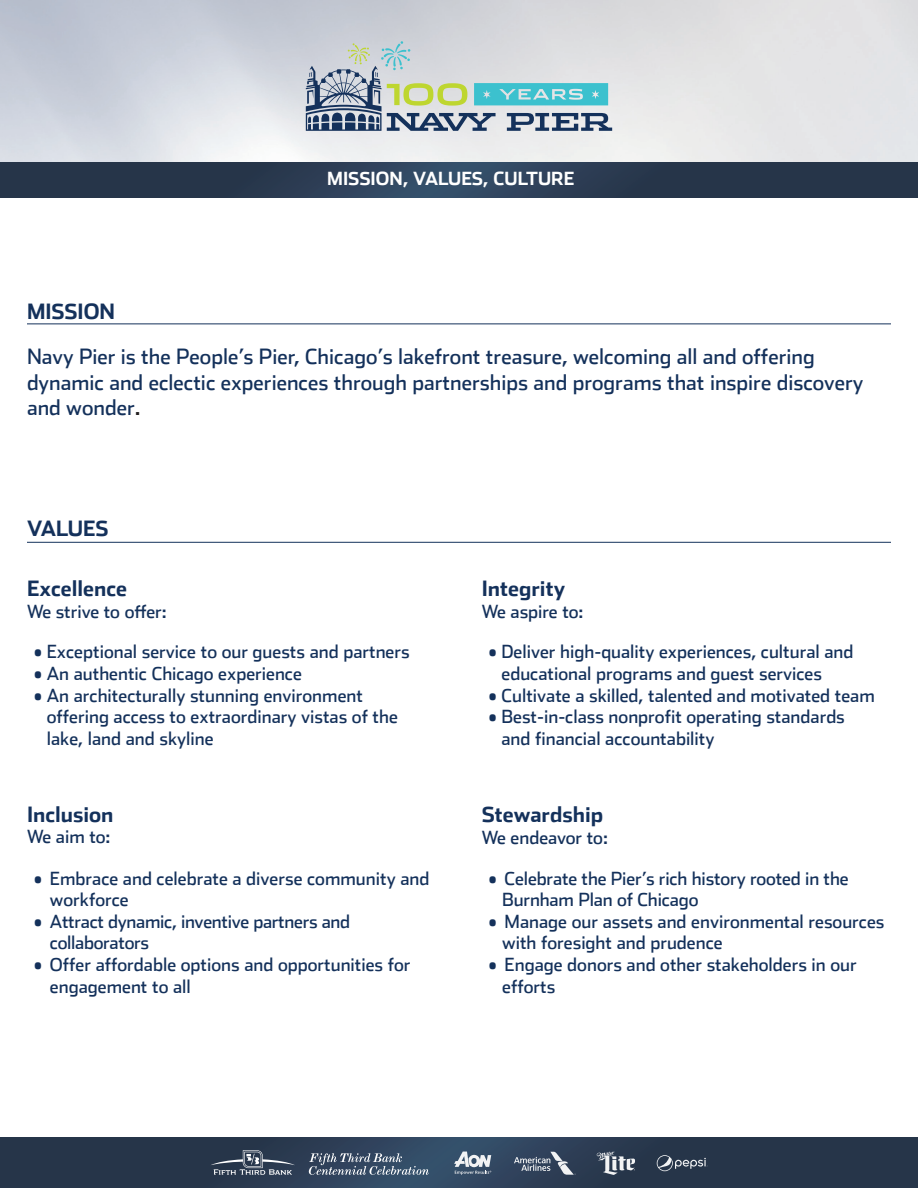
<style>
.page{position:relative;width:918px;height:1188px;background:#fff}
.page>*{position:absolute;margin:0;border:0;box-sizing:border-box;transform-origin:0 0}
.t1{font:21px/25.2px "Stainless";color:#14315b}
.t2{font:700 21px "Stainless";color:#14315b}
.t3{font:18px/21.6px "Stainless";color:#14315b}
.t4{font:700 18px "Stainless";color:#fff}
.s1{color:#231f20}
</style>
<div class="page">
<hr style="left:27px;top:324px;width:864px;height:1px;background:#14315b">
<hr style="left:27px;top:542px;width:864px;height:1px;background:#14315b">
<img style="left:0;top:0;width:918px;height:198px">
<img style="left:0;top:1137px;width:918px;height:51px">
<svg style="left:210px;top:1150px;width:85px;height:25px;background:#4e5b6c"></svg>
<svg style="left:309px;top:1153px;width:120px;height:22px;background:#596b80"></svg>
<svg style="left:514px;top:1152px;width:62px;height:23px"></svg>
<svg style="left:454px;top:1152px;width:37px;height:23px"></svg>
<svg style="left:597px;top:1152px;width:38px;height:23px"></svg>
<svg style="left:657px;top:1155px;width:51px;height:16px"></svg>
<svg style="left:306px;top:41px;width:306px;height:90px;background:#adc0c5"></svg>
<p class="t4" style="left:327px;top:168px;width:249px">MISSION, VALUES, CULTURE</p>
<p class="t2" style="left:27px;top:298px;width:90px">MISSION</p>
<p class="t1" style="left:27px;top:344px;width:838px">Navy Pier is the People’s Pier, Chicago’s lakefront treasure, welcoming all and offering dynamic and eclectic experiences through partnerships and programs that inspire discovery and wonder<span class="s1">.</span></p>
<p class="t2" style="left:27px;top:516px;width:83px">VALUES</p>
<p class="t2" style="left:27px;top:575px;width:102px">Excellence</p>
<p class="t3" style="left:27px;top:600px;width:141px">We strive to offer:</p>
<p class="t3" style="left:34px;top:641px;width:378px">• Exceptional service to our guests and partners</p>
<p class="t3" style="left:34px;top:662px;width:270px">• An authentic Chicago experience</p>
<p class="t3" style="left:47px;top:684px;width:353px;text-indent:-13px">• An architecturally stunning environment offering access to extraordinary vistas of the lake, land and skyline</p>
<p class="t2" style="left:27px;top:802px;width:88px">Inclusion</p>
<p class="t3" style="left:27px;top:825px;width:85px">We aim to:</p>
<p class="t3" style="left:50px;top:867px;width:381px;text-indent:-16px">• Embrace and celebrate a diverse community and workforce</p>
<p class="t3" style="left:50px;top:910px;width:302px;text-indent:-16px">• Attract dynamic, inventive partners and collaborators</p>
<p class="t3" style="left:50px;top:953px;width:362px;text-indent:-16px">• Offer affordable options and opportunities for engagement to all</p>
<p class="t2" style="left:482px;top:575px;width:85px">Integrity</p>
<p class="t3" style="left:482px;top:600px;width:103px">We aspire to:</p>
<p class="t3" style="left:501px;top:641px;width:353px;text-indent:-13px">• Deliver high-quality experiences, cultural and educational programs and guest services</p>
<p class="t3" style="left:488px;top:684px;width:388px">• Cultivate a skilled, talented and motivated team</p>
<p class="t3" style="left:501px;top:706px;width:345px;text-indent:-13px">• Best-in-class nonprofit operating standards and financial accountability</p>
<p class="t2" style="left:482px;top:802px;width:123px">Stewardship</p>
<p class="t3" style="left:482px;top:827px;width:128px">We endeavor to:</p>
<p class="t3" style="left:502px;top:867px;width:348px;text-indent:-14px">• Celebrate the Pier’s rich history rooted in the<br>Burnham Plan of Chicago</p>
<p class="t3" style="left:502px;top:910px;width:384px;text-indent:-14px">• Manage our assets and environmental resources with foresight and prudence</p>
<p class="t3" style="left:502px;top:953px;width:356px;text-indent:-14px">• Engage donors and other stakeholders in our efforts</p>
</div>
